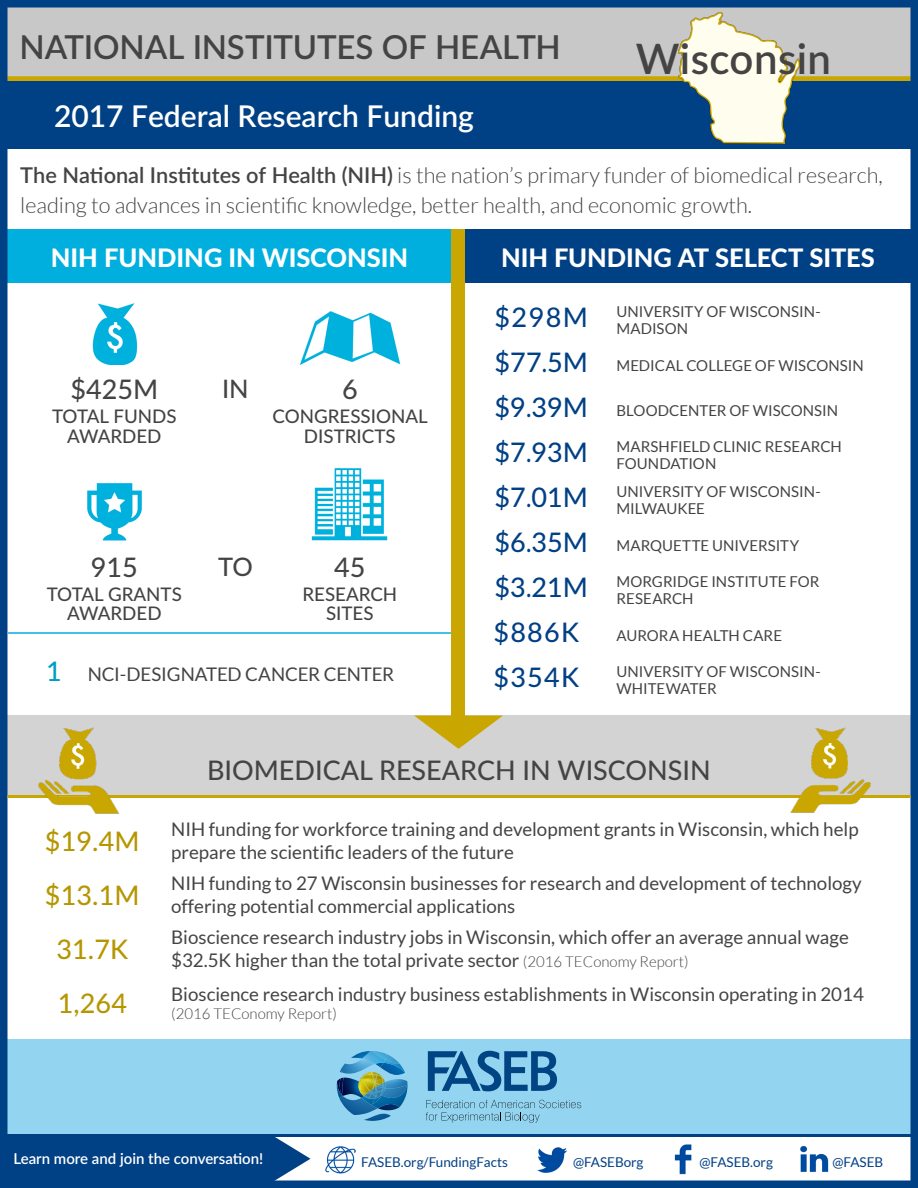
<style>
.page{position:relative;width:918px;height:1188px;background:#fff}
.page>*{position:absolute;margin:0;border:0;box-sizing:border-box;transform-origin:0 0}
.t1{font:600 42px "Lato";letter-spacing:.01em;color:#444}
.t2{font:600 33px "Lato";letter-spacing:-.005em;color:#444}
.t3{font:600 30px "Lato";color:#fff}
.t4{font:500 27px "Lato";color:#444}
.t5{font:500 27px "Lato";letter-spacing:.005em;color:#b69600}
.t6{font:500 27px "Lato";letter-spacing:.045em;color:#004085}
.t7{font:800 25.5px "Lato";letter-spacing:-.005em;color:#fff}
.t8{font:500 25.5px "Lato";color:#444}
.t9{font:300 21.75px/30px "Lato";color:#444}
.t10{font:18.75px/22.5px "Lato";color:#444}
.t11{font:500 18.75px/19.5px "Lato";color:#444;text-align:center}
.t12{font:15px/16.5px "Lato";letter-spacing:.005em;color:#444;text-align:center}
.t13{font:600 15px "Lato";color:#fff}
.t14{font:300 15px "Lato";color:#444}
.t15{font:13.5px "Lato";color:#004085}
.s1{font-weight:600}
.s2{font-weight:500;font-size:27px;color:#009ec7}
.s3{font-weight:500;font-size:27px;color:#004085}
.s4{font-weight:300;font-size:15px}
</style>
<div class="page">
<div style="left:0;top:1040px;width:918px;height:94px;background:#93d5f0"></div>
<svg style="left:426px;top:1100px;width:155px;height:23px"></svg>
<svg style="left:428px;top:1051px;width:129px;height:40px"></svg>
<svg style="left:337px;top:1051px;width:71px;height:70px"></svg>
<div style="left:0;top:0;width:918px;height:140px;background:#c8c8c8"></div>
<div style="left:8px;top:76px;width:902px;height:5px;background:#c9a700"></div>
<div style="left:0;top:81px;width:918px;height:67px;background:#004085"></div>
<div style="left:465px;top:230px;width:446px;height:54px;background:#004085"></div>
<div style="left:0;top:716px;width:918px;height:80px;background:#d3d3d3"></div>
<div style="left:8px;top:230px;width:444px;height:54px;background:#00afdd"></div>
<svg style="left:415px;top:716px;width:88px;height:33px"></svg>
<img style="left:325px;top:1146px;width:30px;height:28px">
<img style="left:537px;top:1147px;width:31px;height:26px">
<img style="left:674px;top:1144px;width:18px;height:30px">
<img style="left:800px;top:1145px;width:29px;height:27px">
<div style="left:0;top:0;width:918px;height:8px;background:#004085"></div>
<div style="left:0;top:0;width:8px;height:1188px;background:#004085"></div>
<div style="left:910px;top:0;width:8px;height:1188px;background:#004085"></div>
<div style="left:0;top:1180px;width:918px;height:8px;background:#004085"></div>
<div style="left:452px;top:230px;width:13px;height:493px;background:#c9a700"></div>
<hr style="left:8px;top:632px;width:443px;height:2px;background:#00afdd">
<hr style="left:8px;top:795px;width:902px;height:3px;background:#c9a700">
<img style="left:38px;top:727px;width:81px;height:87px">
<img style="left:790px;top:727px;width:81px;height:86px">
<img style="left:92px;top:303px;width:46px;height:61px">
<img style="left:300px;top:311px;width:101px;height:53px">
<img style="left:87px;top:483px;width:55px;height:58px">
<img style="left:311px;top:468px;width:77px;height:73px">
<div style="left:7px;top:1134px;width:263px;height:48px;background:#004085"></div>
<svg style="left:270px;top:1137px;width:40px;height:44px"></svg>
<hr style="left:6px;top:1134px;width:912px;height:3px;background:#004085">
<img style="left:678px;top:13px;width:121px;height:130px">
<h2 class="t2" style="left:19px;top:23px;width:543px">NATIONAL INSTITUTES OF HEALTH</h2>
<h3 class="t3" style="left:54px;top:94px;width:421px">2017 Federal Research Funding</h3>
<h1 class="t1" style="left:636px;top:28px;width:197px">Wisconsin</h1>
<p class="t9" style="left:20px;top:160px;width:864px"><span class="s1">The National Institutes of Health (NIH)</span> is the nation’s primary funder of biomedical research, leading to advances in scientific knowledge, better health, and economic growth.</p>
<h3 class="t7" style="left:51px;top:239px;width:359px">NIH FUNDING IN WISCONSIN</h3>
<h3 class="t4" style="left:70px;top:369px;width:89px">$425M</h3>
<h3 class="t8" style="left:222px;top:370px;width:28px">IN</h3>
<h3 class="t4" style="left:342px;top:369px;width:17px">6</h3>
<p class="t11" style="left:52px;top:406px;width:126px">TOTAL FUNDS<br>AWARDED</p>
<p class="t11" style="left:272px;top:406px;width:157px">CONGRESSIONAL<br>DISTRICTS</p>
<h3 class="t4" style="left:91px;top:548px;width:48px">915</h3>
<h3 class="t8" style="left:218px;top:549px;width:36px">TO</h3>
<h3 class="t4" style="left:334px;top:548px;width:33px">45</h3>
<p class="t11" style="left:47px;top:583px;width:137px">TOTAL GRANTS<br>AWARDED</p>
<p class="t11" style="left:302px;top:583px;width:96px">RESEARCH<br>SITES</p>
<p class="t10" style="left:46px;top:663px;width:350px"><span class="s2">1</span> NCI-DESIGNATED CANCER CENTER</p>
<h3 class="t7" style="left:501px;top:239px;width:375px">NIH FUNDING AT SELECT SITES</h3>
<p class="t12" style="left:616px;top:304px;width:206px;text-align:left;text-indent:-122px"><span class="s3">$298M</span> UNIVERSITY OF WISCONSIN-<br>MADISON</p>
<p class="t12" style="left:495px;top:357px;width:371px"><span class="s3">$77.5M</span> MEDICAL COLLEGE OF WISCONSIN</p>
<p class="t12" style="left:495px;top:402px;width:345px"><span class="s3">$9.39M</span> BLOODCENTER OF WISCONSIN</p>
<p class="t12" style="left:495px;top:439px;width:349px"><span class="s3">$7.93M</span> MARSHFIELD CLINIC RESEARCH<br>FOUNDATION</p>
<p class="t12" style="left:495px;top:484px;width:328px"><span class="s3">$7.01M</span> UNIVERSITY OF WISCONSIN-<br>MILWAUKEE</p>
<p class="t12" style="left:495px;top:537px;width:306px"><span class="s3">$6.35M</span> MARQUETTE UNIVERSITY</p>
<p class="t12" style="left:495px;top:574px;width:326px"><span class="s3">$3.21M</span> MORGRIDGE INSTITUTE FOR<br>RESEARCH</p>
<h3 class="t6" style="left:494px;top:613px;width:87px">$886K</h3>
<p class="t12" style="left:616px;top:627px;width:167px">AURORA HEALTH CARE</p>
<h3 class="t6" style="left:494px;top:658px;width:87px">$354K</h3>
<p class="t12" style="left:616px;top:664px;width:206px;text-align:left">UNIVERSITY OF WISCONSIN-<br>WHITEWATER</p>
<h3 class="t4" style="left:207px;top:751px;width:505px">BIOMEDICAL RESEARCH IN WISCONSIN</h3>
<h3 class="t5" style="left:45px;top:822px;width:96px">$19.4M</h3>
<p class="t10" style="left:171px;top:818px;width:689px">NIH funding for workforce training and development grants in Wisconsin, which help prepare the scientific leaders of the future</p>
<h3 class="t5" style="left:45px;top:876px;width:96px">$13.1M</h3>
<p class="t10" style="left:171px;top:872px;width:692px">NIH funding to 27 Wisconsin businesses for research and development of technology offering potential commercial applications</p>
<h3 class="t5" style="left:56px;top:930px;width:73px">31.7K</h3>
<p class="t10" style="left:171px;top:926px;width:679px">Bioscience research industry jobs in Wisconsin, which offer an average annual wage $32.5K higher than the total private sector <span class="s4">(2016 TEConomy Report)</span></p>
<h3 class="t5" style="left:58px;top:984px;width:71px">1,264</h3>
<p class="t10" style="left:171px;top:982px;width:694px">Bioscience research industry business establishments in Wisconsin operating in 2014</p>
<p class="t14" style="left:171px;top:1005px;width:167px">(2016 TEConomy Report)</p>
<p class="t13" style="left:14px;top:1148px;width:251px">Learn more and join the conversation!</p>
<p class="t15" style="left:361px;top:1155px;width:148px">FASEB.org/FundingFacts</p>
<p class="t15" style="left:573px;top:1155px;width:72px">@FASEBorg</p>
<p class="t15" style="left:700px;top:1155px;width:75px">@FASEB.org</p>
<p class="t15" style="left:833px;top:1155px;width:52px">@FASEB</p>
</div>
